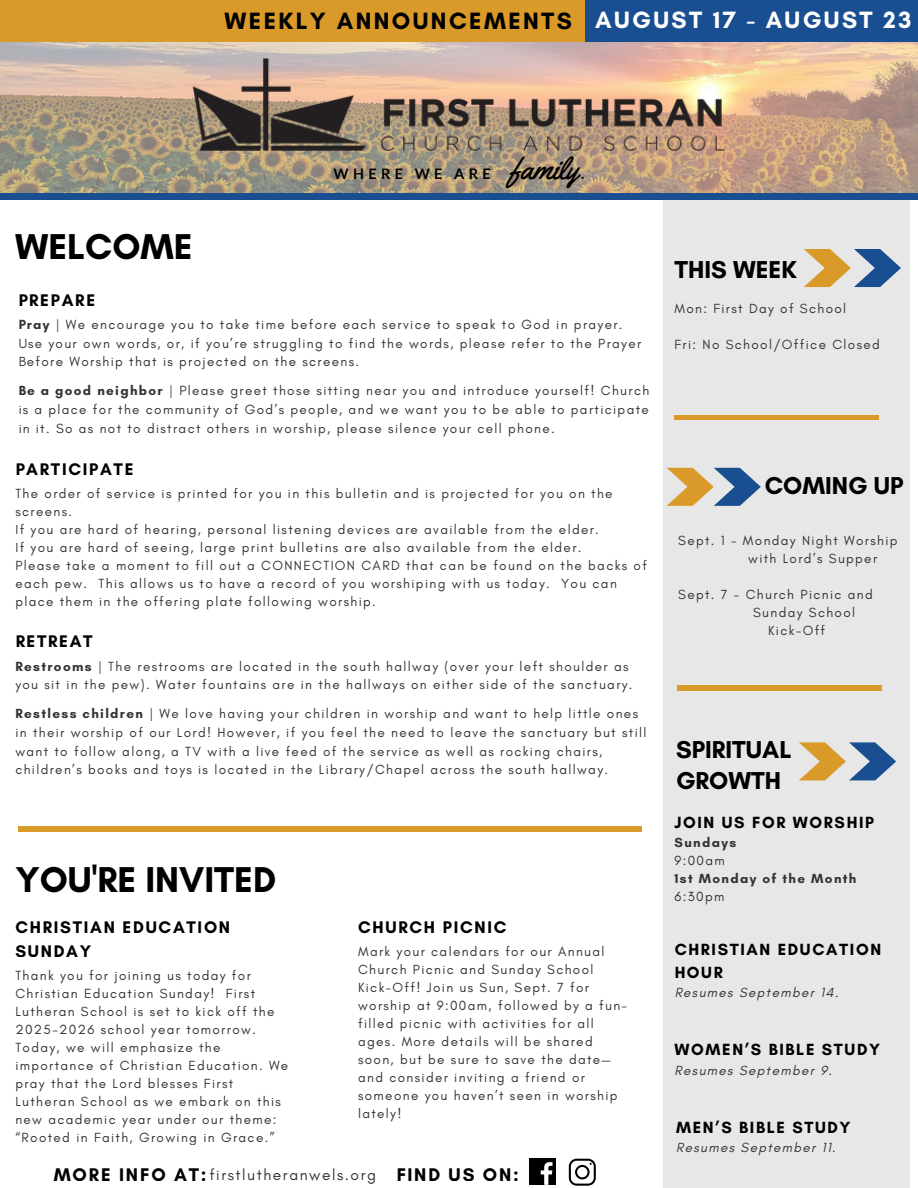
<style>
.page{position:relative;width:918px;height:1188px;background:#fff}
.page>*{position:absolute;margin:0;border:0;box-sizing:border-box;transform-origin:0 0}
.t1{font:700 36.6px "Glacial Indifference";color:#000}
.t2{font:700 24.9px/31.2px "Glacial Indifference";color:#000}
.t3{font:700 24px "Glacial Indifference";letter-spacing:.1em;color:#000}
.t4{font:700 24px "Glacial Indifference";letter-spacing:.1em;color:#fff}
.t5{font:700 17.1px/23.4px "Glacial Indifference";letter-spacing:.1em;color:#000}
.t6{font:700 16.5px/22.5px "Glacial Indifference";letter-spacing:.1em;color:#000}
.t7{font:15.6px "Glacial Indifference";letter-spacing:.1em;color:#333}
.t8{font:700 14.4px "Lato";letter-spacing:.3em;color:#000}
.t9{font:13.5px/18px "Glacial Indifference";letter-spacing:.1em;color:#333}
.t10{font:italic 13.5px "Glacial Indifference";letter-spacing:.1em;color:#333}
.t11{font:700 13.5px "Glacial Indifference";letter-spacing:.1em;color:#333}
.s1{font-family:"Yellowtail";font-weight:400;font-size:30.9px}
.s2{font-weight:700}
.s3{font-weight:700;font-size:18.6px;color:#000}
</style>
<div class="page">
<hr style="left:18px;top:827px;width:623px;height:4px;background:#da9a29">
<div style="left:663px;top:194px;width:246px;height:994px;background:#e7e7e7"></div>
<div style="left:529px;top:1159px;width:26px;height:26px;background:#000"></div>
<svg style="left:541px;top:1162px;width:12px;height:23px"></svg>
<svg style="left:569px;top:1159px;width:27px;height:27px"></svg>
<img style="left:0;top:42px;width:918px;height:151px">
<div style="left:0;top:193px;width:918px;height:7px;background:#194e91"></div>
<svg style="left:854px;top:249px;width:47px;height:38px;fill:#194e91"></svg>
<svg style="left:804px;top:249px;width:47px;height:38px;fill:#da9a29"></svg>
<img style="left:185px;top:52px;width:547px;height:106px">
<svg style="left:849px;top:742px;width:47px;height:38px;fill:#194e91"></svg>
<svg style="left:799px;top:742px;width:47px;height:38px;fill:#da9a29"></svg>
<div style="left:0;top:0;width:641px;height:42px;background:#da9a29"></div>
<div style="left:586px;top:0;width:332px;height:42px;background:#194e91"></div>
<div style="left:675px;top:415px;width:204px;height:5px;background:#da9a29"></div>
<hr style="left:677px;top:686px;width:205px;height:4px;background:#da9a29">
<svg style="left:714px;top:468px;width:47px;height:38px;fill:#194e91"></svg>
<svg style="left:667px;top:468px;width:47px;height:38px;fill:#da9a29"></svg>
<h3 class="t3" style="left:225px;top:6px;width:349px">WEEKLY ANNOUNCEMENTS</h3>
<h3 class="t4" style="left:595px;top:6px;width:318px">AUGUST 17 - AUGUST 23</h3>
<p class="t8" style="left:333px;top:165px;width:253px">WHERE WE ARE <span class="s1">family</span>.</p>
<h1 class="t1" style="left:15px;top:224px;width:179px">WELCOME</h1>
<p class="t5" style="left:18px;top:288px;width:79px">PREPARE</p>
<p class="t9" style="left:18px;top:315px;width:625px"><span class="s2">Pray</span> | We encourage you to take time before each service to speak to God in prayer.<br>Use your own words, or, if you’re struggling to find the words, please refer to the Prayer<br>Before Worship that is projected on the screens.</p>
<p class="t9" style="left:18px;top:381px;width:633px;text-align:justify"><span class="s2">Be a good neighbor</span> | Please greet those sitting near you and introduce yourself! Church is a place for the community of God’s people, and we want you to be able to participate in it. So as not to distract others in worship, please silence your cell phone.</p>
<p class="t5" style="left:15px;top:458px;width:120px">PARTICIPATE</p>
<p class="t9" style="left:15px;top:485px;width:633px">The order of service is printed for you in this bulletin and is projected for you on the screens.<br>If you are hard of hearing, personal listening devices are available from the elder.<br>If you are hard of seeing, large print bulletins are also available from the elder.<br>Please take a moment to fill out a CONNECTION CARD that can be found on the backs of each pew. This allows us to have a record of you worshiping with us today. You can place them in the offering plate following worship.</p>
<p class="t5" style="left:15px;top:630px;width:79px">RETREAT</p>
<p class="t9" style="left:15px;top:657px;width:619px"><span class="s2">Restrooms</span> | The restrooms are located in the south hallway (over your left shoulder as you sit in the pew). Water fountains are in the hallways on either side of the sanctuary.</p>
<p class="t9" style="left:15px;top:704px;width:633px"><span class="s2">Restless children</span> | We love having your children in worship and want to help little ones in their worship of our Lord! However, if you feel the need to leave the sanctuary but still want to follow along, a TV with a live feed of the service as well as rocking chairs, children’s books and toys is located in the Library/Chapel across the south hallway.</p>
<h1 class="t1" style="left:15px;top:858px;width:262px">YOU'RE INVITED</h1>
<p class="t5" style="left:15px;top:916px;width:216px">CHRISTIAN EDUCATION<br>SUNDAY</p>
<p class="t9" style="left:15px;top:966px;width:274px">Thank you for joining us today for Christian Education Sunday! First Lutheran School is set to kick off the 2025-2026 school year tomorrow.<br>Today, we will emphasize the importance of Christian Education. We pray that the Lord blesses First Lutheran School as we embark on this new academic year under our theme: “Rooted in Faith, Growing in Grace.”</p>
<p class="t5" style="left:358px;top:916px;width:150px">CHURCH PICNIC</p>
<p class="t9" style="left:358px;top:943px;width:271px">Mark your calendars for our Annual<br>Church Picnic and Sunday School<br>Kick-Off! Join us Sun, Sept. 7 for worship at 9:00am, followed by a fun&shy;filled picnic with activities for all ages. More details will be shared soon, but be sure to save the date— and consider inviting a friend or someone you haven’t seen in worship lately!</p>
<p class="t7" style="left:54px;top:1165px;width:467px"><span class="s3">MORE INFO AT:</span>firstlutheranwels.org <span class="s3">FIND US ON:</span></p>
<h2 class="t2" style="left:675px;top:253px;width:124px">THIS WEEK</h2>
<p class="t9" style="left:675px;top:299px;width:173px">Mon: First Day of School</p>
<p class="t9" style="left:675px;top:335px;width:207px">Fri: No School/Office Closed</p>
<h2 class="t2" style="left:765px;top:470px;width:140px">COMING UP</h2>
<p class="t9" style="left:748px;top:532px;width:151px;text-indent:-70px">Sept. 1 - Monday Night Worship with Lord’s Supper</p>
<p class="t9" style="left:678px;top:586px;width:196px">Sept. 7 - Church Picnic and</p>
<p class="t9" style="left:753px;top:604px;width:103px">Sunday School</p>
<p class="t9" style="left:768px;top:622px;width:59px">Kick-Off</p>
<h2 class="t2" style="left:676px;top:734px;width:117px">SPIRITUAL<br>GROWTH</h2>
<p class="t6" style="left:675px;top:811px;width:201px">JOIN US FOR WORSHIP</p>
<p class="t11" style="left:675px;top:834px;width:63px">Sundays</p>
<p class="t9" style="left:675px;top:851px;width:52px">9:00am</p>
<p class="t11" style="left:675px;top:870px;width:183px">1st Monday of the Month</p>
<p class="t9" style="left:675px;top:887px;width:51px">6:30pm</p>
<p class="t6" style="left:675px;top:938px;width:208px">CHRISTIAN EDUCATION<br>HOUR</p>
<p class="t10" style="left:675px;top:984px;width:166px">Resumes September 14.</p>
<p class="t6" style="left:675px;top:1038px;width:207px">WOMEN’S BIBLE STUDY</p>
<p class="t10" style="left:675px;top:1062px;width:159px">Resumes September 9.</p>
<p class="t6" style="left:676px;top:1116px;width:176px">MEN’S BIBLE STUDY</p>
<p class="t10" style="left:676px;top:1140px;width:161px">Resumes September 11.</p>
</div>
